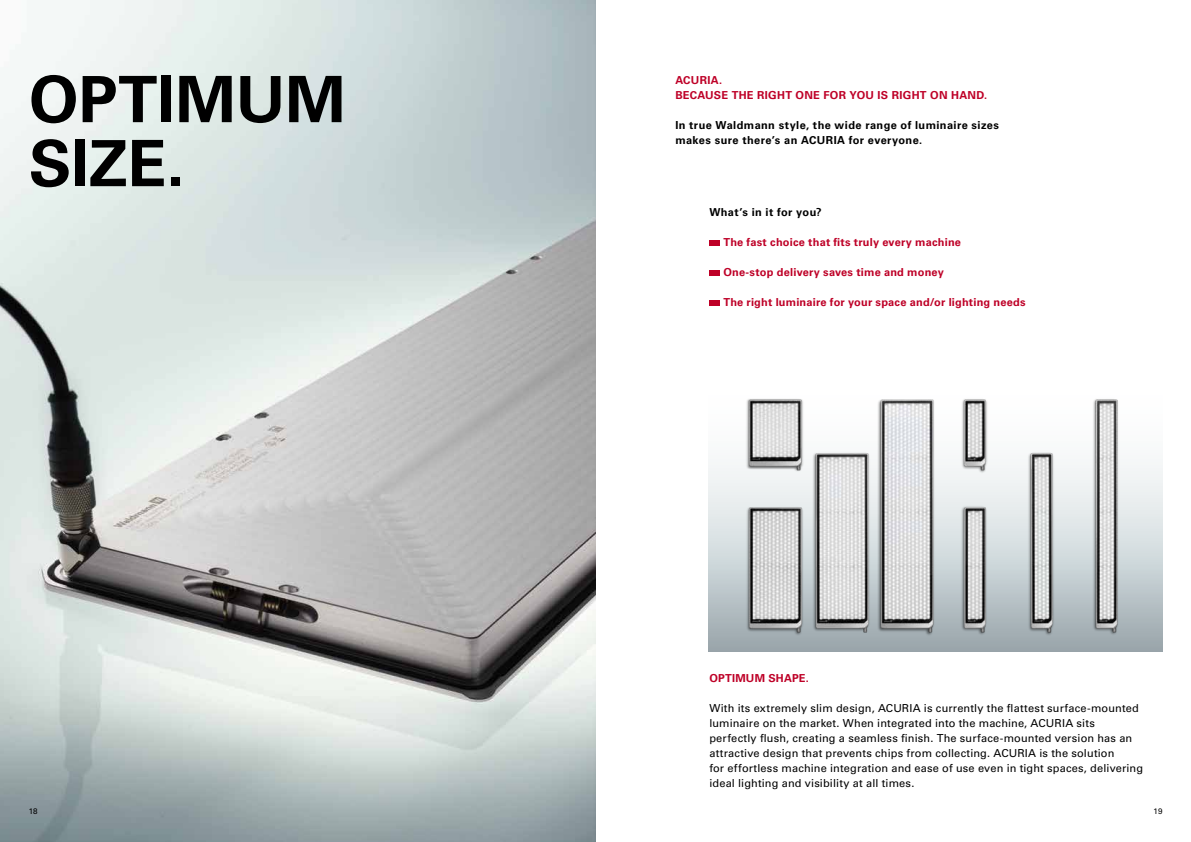
<style>
.page{position:relative;width:1191px;height:842px;background:#fff}
.page>*{position:absolute;margin:0;border:0;box-sizing:border-box;transform-origin:0 0}
.t1{font:700 64px/64px "Univers LT Pro 65";color:#000}
.t2{font:11px/15px "Univers LT Pro 55 Roman";letter-spacing:.015em;color:#000}
.t3{font:700 11px/15px "Univers LT Pro 65";letter-spacing:.02em;color:#be0027}
.t4{font:700 11px/15px "Univers LT Pro 65";letter-spacing:.035em;color:#000}
.t5{font:8px "Univers LT Pro 55 Roman";color:#000}
</style>
<div class="page">
<div style="left:709px;top:371px;width:453px;height:281px;background:linear-gradient(to bottom,#fff,#a7b4b9)"></div>
<img style="left:0;top:0;width:595px;height:842px">
<div style="left:709px;top:240px;width:11px;height:6px;background:#be0027"></div>
<div style="left:709px;top:270px;width:11px;height:6px;background:#be0027"></div>
<div style="left:709px;top:300px;width:11px;height:6px;background:#be0027"></div>
<img style="left:715px;top:371px;width:441px;height:281px">
<h1 class="t1" style="left:29px;top:68px;width:318px">OPTIMUM<br>SIZE.</h1>
<p class="t3" style="left:675px;top:72px;width:313px">ACURIA.<br>BECAUSE THE RIGHT ONE FOR YOU IS RIGHT ON HAND.</p>
<p class="t4" style="left:675px;top:117px;width:325px">In true Waldmann style, the wide range of luminaire sizes makes sure there’s an ACURIA for everyone.</p>
<p class="t4" style="left:709px;top:205px;width:114px">What’s in it for you?</p>
<p class="t3" style="left:723px;top:235px;width:239px">The fast choice that fits truly every machine</p>
<p class="t3" style="left:723px;top:265px;width:222px">One-stop delivery saves time and money</p>
<p class="t3" style="left:723px;top:295px;width:304px">The right luminaire for your space and/or lighting needs</p>
<p class="t3" style="left:709px;top:671px;width:101px">OPTIMUM SHAPE.</p>
<p class="t2" style="left:709px;top:701px;width:435px">With its extremely slim design, ACURIA is currently the flattest surface-mounted luminaire on the market. When integrated into the machine, ACURIA sits perfectly flush, creating a seamless finish. The surface-mounted version has an attractive design that prevents chips from collecting. ACURIA is the solution<br>for effortless machine integration and ease of use even in tight spaces, delivering ideal lighting and visibility at all times.</p>
<p class="t5" style="left:29px;top:806px;width:10px">18</p>
<p class="t5" style="left:1153px;top:806px;width:10px">19</p>
</div>
